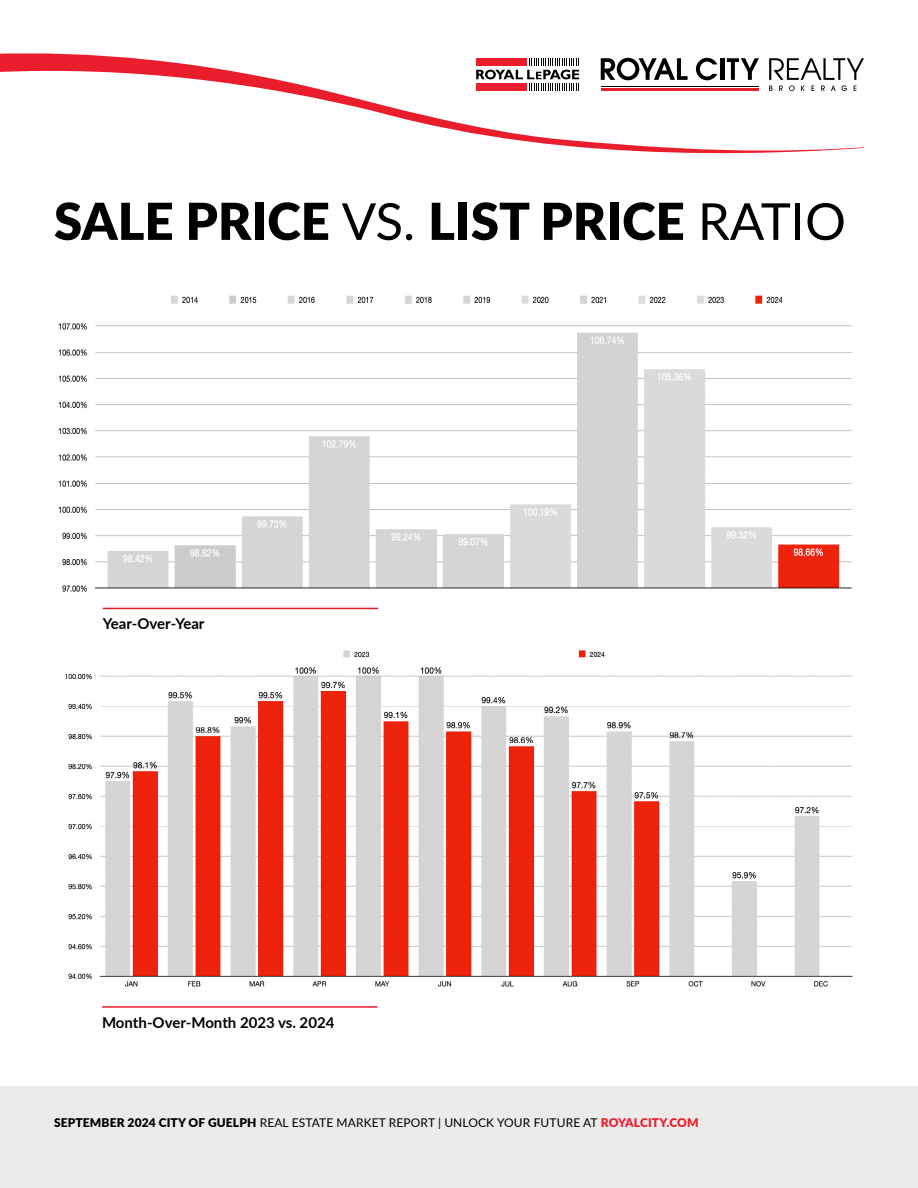
<style>
.page{position:relative;width:918px;height:1188px;background:#fff}
.page>*{position:absolute;margin:0;border:0;box-sizing:border-box;transform-origin:0 0}
.t1{font:900 51px "Lato";color:#000}
.t2{font:700 15px "Lato";color:#000}
.t3{font:12px "Lato";letter-spacing:.01em;color:#000}
.s1{font-weight:400}
.s2{font-weight:900}
.s3{font-weight:900;color:#ea1d2d}
</style>
<div class="page">
<div style="left:0;top:1087px;width:918px;height:101px;background:#edebea"></div>
<svg style="left:0;top:53px;width:864px;height:100px"></svg>
<svg style="left:601px;top:58px;width:87px;height:22px"></svg>
<svg style="left:696px;top:58px;width:21px;height:22px"></svg>
<hr style="left:720px;top:58px;width:4px;height:22px;background:#000">
<svg style="left:727px;top:58px;width:32px;height:22px"></svg>
<svg style="left:769px;top:58px;width:95px;height:33px"></svg>
<hr style="left:601px;top:86px;width:157px;height:1px;background:#000">
<hr style="left:601px;top:88px;width:157px;height:3px;background:#ea1d2d">
<div style="left:472px;top:54px;width:111px;height:38px;background:#fff"></div>
<svg style="left:476px;top:58px;width:103px;height:33px"></svg>
<hr style="left:103px;top:608px;width:275px;height:1px;background:#ea1d2d">
<hr style="left:102px;top:1006px;width:275px;height:2px;background:#ea1d2d">
<img style="left:58px;top:295px;width:794px;height:297px">
<img style="left:65px;top:650px;width:788px;height:337px">
<h1 class="t1" style="left:54px;top:183px;width:793px">SALE PRICE <span class="s1">VS.</span> LIST PRICE <span class="s1">RATIO</span></h1>
<p class="t2" style="left:103px;top:613px;width:103px">Year-Over-Year</p>
<p class="t2" style="left:102px;top:1011px;width:234px">Month-Over-Month 2023 vs. 2024</p>
<p class="t3" style="left:54px;top:1114px;width:646px"><span class="s2">SEPTEMBER 2024 CITY OF GUELPH</span> REAL ESTATE MARKET REPORT | UNLOCK YOUR FUTURE AT <span class="s3">ROYALCITY.COM</span></p>
</div>
